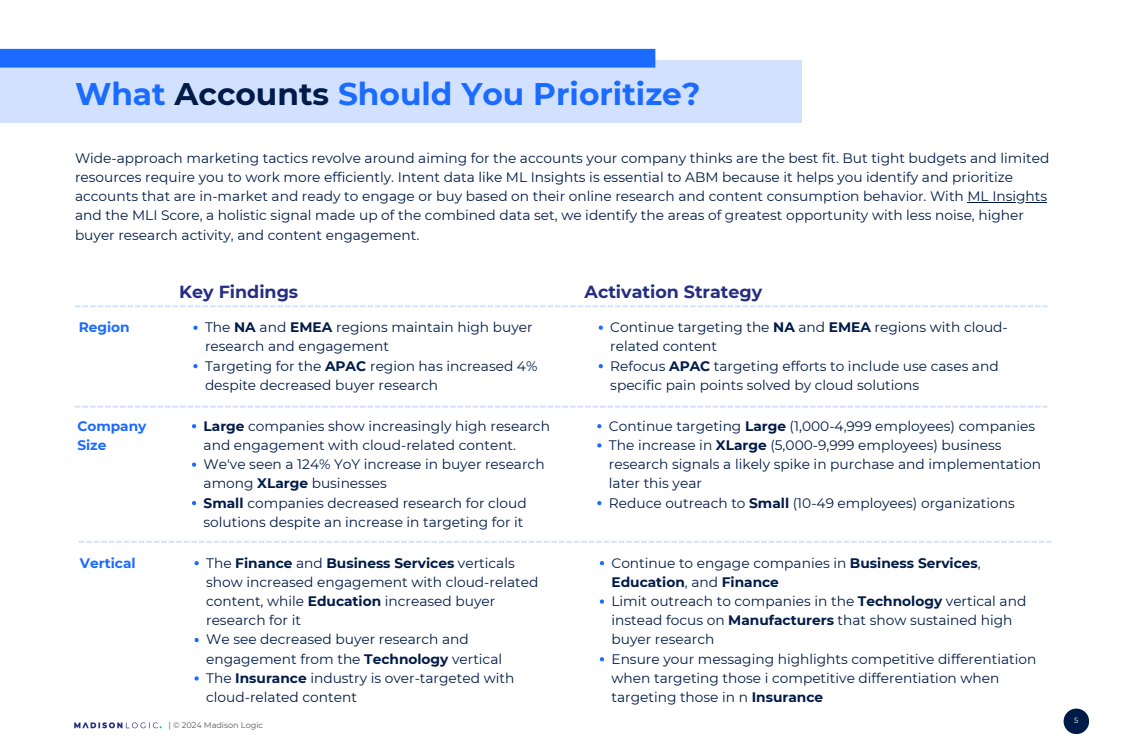
<style>
.page{position:relative;width:1125px;height:750px;background:#fff}
.page>*{position:absolute;margin:0;border:0;box-sizing:border-box;transform-origin:0 0}
.t1{font:700 31.25px "Montserrat";color:#1c6bff}
.t2{font:700 17.5px "Montserrat";color:#252e80}
.t3{font:13.75px/19.2px "Montserrat";color:#001b47}
.t4{font:700 13.75px/19.2px "Montserrat";color:#1c6bff}
.t5{font:8.12px "Montserrat";color:#5a5653}
.t6{font:7.5px "Montserrat";color:#fff}
.s1{color:#001b47}
.s2{font-weight:700}
</style>
<div class="page">
<hr style="left:968px;top:202px;width:79px;height:1px;background:#001b47">
<svg style="left:75px;top:305px;width:973px;height:2px"></svg>
<svg style="left:75px;top:406px;width:973px;height:2px"></svg>
<svg style="left:79px;top:541px;width:972px;height:2px"></svg>
<svg style="left:193px;top:326px;width:5px;height:4px"></svg>
<svg style="left:193px;top:364px;width:5px;height:4px"></svg>
<svg style="left:599px;top:326px;width:4px;height:4px"></svg>
<svg style="left:599px;top:364px;width:4px;height:4px"></svg>
<svg style="left:192px;top:424px;width:4px;height:4px"></svg>
<svg style="left:192px;top:463px;width:4px;height:4px"></svg>
<svg style="left:192px;top:501px;width:4px;height:4px"></svg>
<svg style="left:597px;top:424px;width:4px;height:4px"></svg>
<svg style="left:597px;top:443px;width:4px;height:5px"></svg>
<svg style="left:597px;top:501px;width:4px;height:4px"></svg>
<svg style="left:195px;top:561px;width:4px;height:4px"></svg>
<svg style="left:195px;top:638px;width:4px;height:4px"></svg>
<svg style="left:195px;top:676px;width:4px;height:5px"></svg>
<svg style="left:600px;top:561px;width:4px;height:4px"></svg>
<svg style="left:600px;top:599px;width:4px;height:5px"></svg>
<svg style="left:600px;top:657px;width:4px;height:4px"></svg>
<div style="left:1064px;top:709px;width:25px;height:25px;background:#001b47;border-radius:50%"></div>
<img style="left:75px;top:722px;width:87px;height:7px">
<div style="left:0;top:61px;width:802px;height:62px;background:#d2e1ff"></div>
<div style="left:0;top:49px;width:655px;height:19px;background:#1c6bff"></div>
<h1 class="t1" style="left:75px;top:74px;width:627px">What <span class="s1">Accounts</span> Should You Prioritize?</h1>
<h1 class="t3" style="left:75px;top:148px;width:976px">Wide-approach marketing tactics revolve around aiming for the accounts your company thinks are the best fit. But tight budgets and limited resources require you to work more efficiently. Intent data like ML Insights is essential to ABM because it helps you identify and prioritize accounts that are in-market and ready to engage or buy based on their online research and content consumption behavior. With ML Insights</h1>
<h4 class="t3" style="left:75px;top:206px;width:951px">and the MLI Score, a holistic signal made up of the combined data set, we identify the areas of greatest opportunity with less noise, higher buyer research activity, and content engagement.</h4>
<h2 class="t2" style="left:179px;top:281px;width:120px">Key Findings</h2>
<h2 class="t2" style="left:585px;top:281px;width:179px">Activation Strategy</h2>
<h3 class="t4" style="left:79px;top:318px;width:53px">Region</h3>
<p class="t3" style="left:205px;top:318px;width:329px">The <span class="s2">NA</span> and <span class="s2">EMEA</span> regions maintain high buyer research and engagement</p>
<p class="t3" style="left:205px;top:356px;width:334px">Targeting for the <span class="s2">APAC</span> region has increased 4% despite decreased buyer research</p>
<h3 class="t4" style="left:77px;top:416px;width:71px">Company<br>Size</h3>
<p class="t3" style="left:204px;top:416px;width:348px"><span class="s2">Large</span> companies show increasingly high research and engagement with cloud-related content.</p>
<p class="t3" style="left:204px;top:455px;width:343px">We've seen a 124% YoY increase in buyer research among <span class="s2">XLarge</span> businesses</p>
<p class="t3" style="left:204px;top:493px;width:325px"><span class="s2">Small</span> companies decreased research for cloud solutions despite an increase in targeting for it</p>
<h3 class="t4" style="left:80px;top:553px;width:57px">Vertical</h3>
<p class="t3" style="left:206px;top:553px;width:334px">The <span class="s2">Finance</span> and <span class="s2">Business Services</span> verticals show increased engagement with cloud-related content, while <span class="s2">Education</span> increased buyer research for it</p>
<p class="t3" style="left:206px;top:630px;width:298px">We see decreased buyer research and engagement from the <span class="s2">Technology</span> vertical</p>
<p class="t3" style="left:206px;top:668px;width:310px">The <span class="s2">Insurance</span> industry is over-targeted with cloud-related content</p>
<p class="t5" style="left:168px;top:721px;width:96px">| © 2024 Madison Logic</p>
<p class="t3" style="left:610px;top:318px;width:399px">Continue targeting the <span class="s2">NA</span> and <span class="s2">EMEA</span> regions with cloud&shy;related content</p>
<p class="t3" style="left:610px;top:356px;width:390px">Refocus <span class="s2">APAC</span> targeting efforts to include use cases and specific pain points solved by cloud solutions</p>
<p class="t3" style="left:609px;top:416px;width:428px">Continue targeting <span class="s2">Large</span> (1,000-4,999 employees) companies</p>
<p class="t3" style="left:609px;top:435px;width:434px">The increase in <span class="s2">XLarge</span> (5,000-9,999 employees) business research signals a likely spike in purchase and implementation later this year</p>
<p class="t3" style="left:609px;top:493px;width:407px">Reduce outreach to <span class="s2">Small</span> (10-49 employees) organizations</p>
<p class="t3" style="left:611px;top:553px;width:371px">Continue to engage companies in <span class="s2">Business Services</span>,<br><span class="s2">Education</span>, and <span class="s2">Finance</span></p>
<p class="t3" style="left:611px;top:591px;width:416px">Limit outreach to companies in the <span class="s2">Technology</span> vertical and instead focus on <span class="s2">Manufacturers</span> that show sustained high buyer research</p>
<p class="t3" style="left:611px;top:649px;width:426px">Ensure your messaging highlights competitive differentiation when targeting those i competitive differentiation when targeting those in n <span class="s2">Insurance</span></p>
<p class="t6" style="left:1074px;top:716px;width:6px">5</p>
</div>
